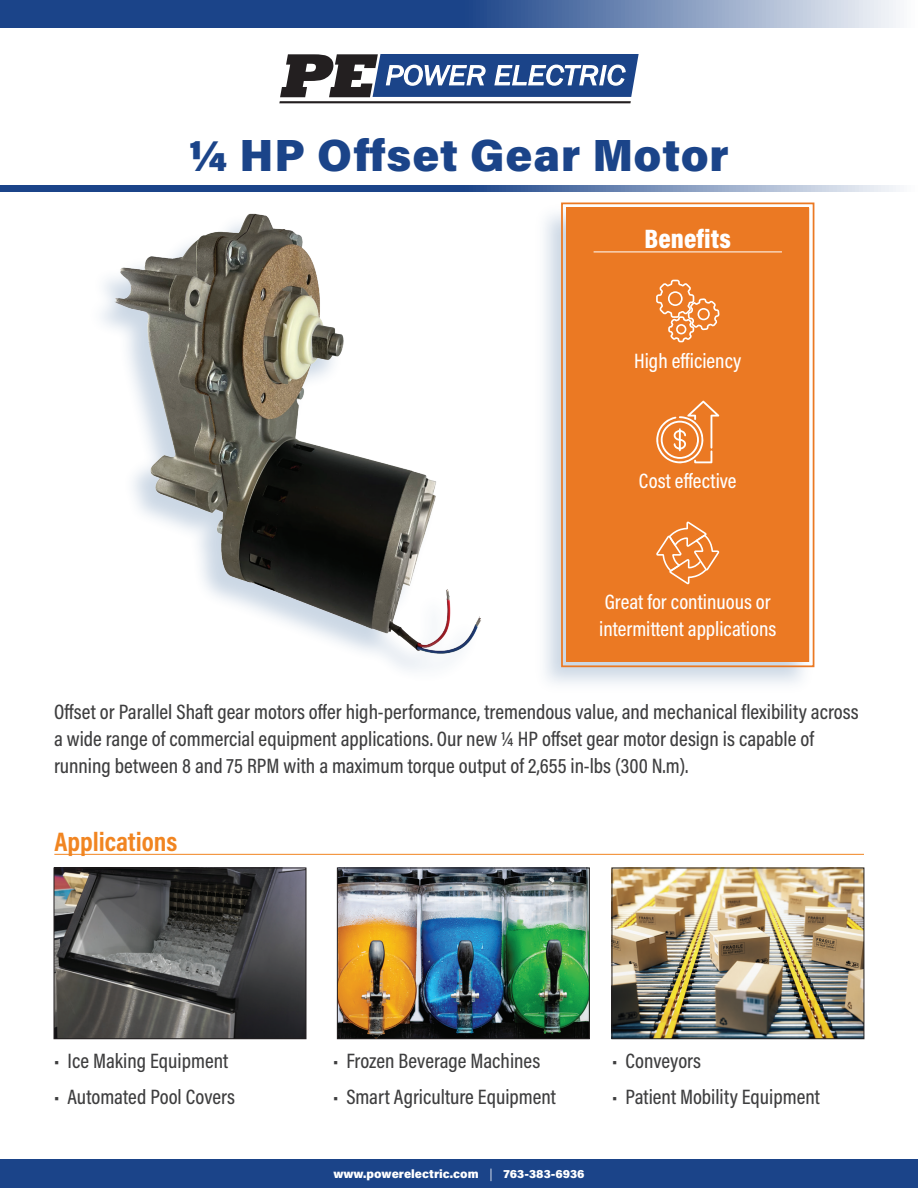
<style>
.page{position:relative;width:918px;height:1188px;background:#fff}
.page>*{position:absolute;margin:0;border:0;box-sizing:border-box;transform-origin:0 0}
.t1{font:900 45px "Acumin Pro";letter-spacing:.02em;color:#1b4489}
.t2{font:700 27px "Acumin Pro Cond";color:#f18521}
.t3{font:900 27px "Acumin Pro Cond";letter-spacing:.005em;color:#fff}
.t4{font:500 21px/27px "Acumin Pro Cond";color:#3e3e3f}
.t5{font:500 21px/27px "Acumin Pro Cond";color:#fff}
.t6{font:900 12px "Acumin Pro";letter-spacing:.005em;color:#fff}
.s1{font-weight:300}
</style>
<div class="page">
<hr style="left:279px;top:101px;width:352px;height:2px;background:#231f20">
<svg style="left:280px;top:54px;width:359px;height:43px"></svg>
<div style="left:0;top:1160px;width:918px;height:28px;background:#1b4489"></div>
<svg style="left:0;top:0;width:900px;height:28px;background:#4f6ea3"></svg>
<svg style="left:0;top:185px;width:900px;height:6px;background:#4f6fa4"></svg>
<img style="left:56px;top:870px;width:248px;height:167px">
<div style="left:54px;top:868px;width:252px;height:171px;border:1px solid #231f20"></div>
<img style="left:339px;top:870px;width:248px;height:167px">
<div style="left:337px;top:868px;width:252px;height:171px;border:1px solid #231f20"></div>
<img style="left:614px;top:870px;width:248px;height:167px">
<div style="left:612px;top:868px;width:252px;height:171px;border:1px solid #231f20"></div>
<hr style="left:54px;top:854px;width:810px;height:1px;background:#f18521">
<div style="left:533px;top:202px;width:282px;height:493px;background:#316196;opacity:.25"></div>
<svg style="left:560px;top:202px;width:255px;height:466px;background:#ea7e2e"></svg>
<div style="left:566px;top:208px;width:243px;height:454px;border:5px solid #eb7923"></div>
<hr style="left:594px;top:252px;width:188px;height:1px;background:#fff">
<svg style="left:656px;top:400px;width:63px;height:64px;background:#ee944f"></svg>
<svg style="left:656px;top:280px;width:64px;height:62px;background:#ee904a"></svg>
<svg style="left:656px;top:521px;width:63px;height:63px;background:#ed8c42"></svg>
<img style="left:105px;top:213px;width:376px;height:449px">
<h1 class="t1" style="left:189px;top:124px;width:541px">¼ HP Offset Gear Motor</h1>
<p class="t3" style="left:645px;top:221px;width:88px">Benefits</p>
<p class="t5" style="left:634px;top:347px;width:109px">High efficiency</p>
<p class="t5" style="left:639px;top:467px;width:99px">Cost effective</p>
<p class="t5" style="left:599px;top:588px;width:179px">Great for continuous or intermittent applications</p>
<p class="t4" style="left:54px;top:698px;width:806px">Offset or Parallel Shaft gear motors offer high-performance, tremendous value, and mechanical flexibility across a wide range of commercial equipment applications. Our new ¼ HP offset gear motor design is capable of running between 8 and 75 RPM with a maximum torque output of 2,655 in-lbs (300 N.m).</p>
<p class="t2" style="left:54px;top:824px;width:125px">Applications</p>
<p class="t4" style="left:54px;top:1047px;width:176px">• Ice Making Equipment</p>
<p class="t4" style="left:54px;top:1083px;width:183px">• Automated Pool Covers</p>
<p class="t4" style="left:333px;top:1047px;width:209px">• Frozen Beverage Machines</p>
<p class="t4" style="left:333px;top:1083px;width:225px">• Smart Agriculture Equipment</p>
<p class="t6" style="left:333px;top:1165px;width:253px">www.powerelectric.com <span class="s1">|</span> 763-383-6936</p>
<p class="t4" style="left:612px;top:1047px;width:91px">• Conveyors</p>
<p class="t4" style="left:612px;top:1083px;width:209px">• Patient Mobility Equipment</p>
</div>
